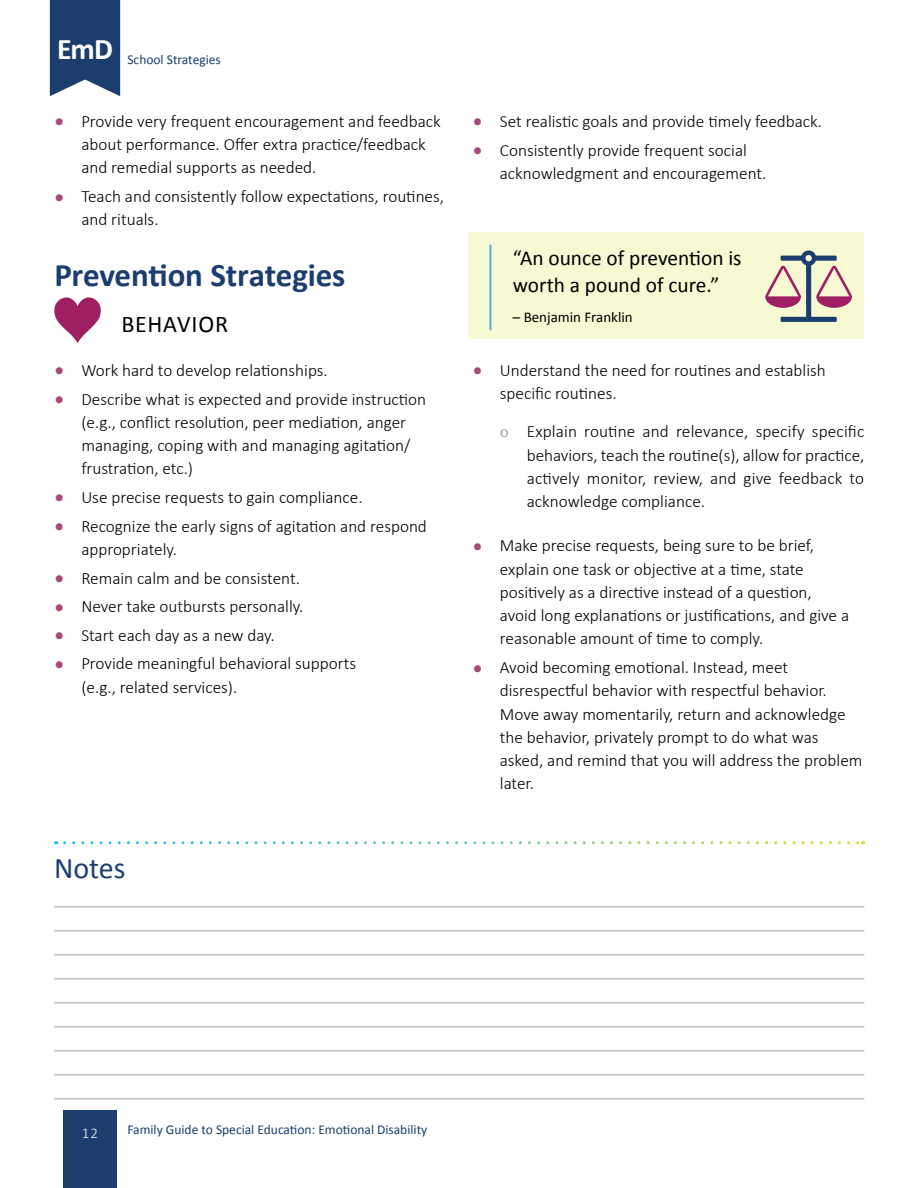
<style>
.page{position:relative;width:918px;height:1188px;background:#fff}
.page>*{position:absolute;margin:0;border:0;box-sizing:border-box;transform-origin:0 0}
.t1{font:700 33px "Calibri";letter-spacing:-.005em;color:#1b3e6f}
.t2{font:30px "Calibri";color:#1b3e6f}
.t3{font:700 30px "Calibri";color:#fff}
.t4{font:24px "Calibri";letter-spacing:.035em;color:#000}
.t5{font:21.3px/26.8px "Calibri";color:#000}
.t6{font:300 17.25px/23.2px "Calibri";color:#000}
.t7{font:15px "Calibri";color:#000}
.t8{font:300 15px "Calibri";color:#fff}
.t9{font:13.5px "Calibri";color:#1b3e6f}
.s1{font-weight:700;font-size:19.5px;color:#a74a7a}
.s2{font-family:"Minion Pro";font-weight:400;color:#939598}
</style>
<div class="page">
<svg style="left:54px;top:297px;width:47px;height:46px"></svg>
<svg style="left:64px;top:841px;width:799px;height:3px"></svg>
<svg style="left:50px;top:0;width:70px;height:96px;background:#2e4e7b"></svg>
<div style="left:63px;top:1111px;width:54px;height:77px;background:#1b3e6f"></div>
<hr style="left:54px;top:906px;width:810px;height:2px;background:#bcbec0">
<hr style="left:54px;top:930px;width:810px;height:2px;background:#bcbec0">
<hr style="left:54px;top:954px;width:810px;height:2px;background:#bcbec0">
<hr style="left:54px;top:978px;width:810px;height:2px;background:#bcbec0">
<hr style="left:54px;top:1002px;width:810px;height:2px;background:#bcbec0">
<hr style="left:54px;top:1026px;width:810px;height:2px;background:#bcbec0">
<hr style="left:54px;top:1050px;width:810px;height:2px;background:#bcbec0">
<hr style="left:54px;top:1074px;width:810px;height:2px;background:#bcbec0">
<hr style="left:54px;top:1098px;width:810px;height:2px;background:#bcbec0">
<div style="left:468px;top:232px;width:396px;height:107px;background:#f7f9d3"></div>
<hr style="left:489px;top:245px;width:2px;height:85px;background:#60a9dd">
<svg style="left:765px;top:250px;width:87px;height:72px"></svg>
<h2 class="t3" style="left:57px;top:28px;width:57px">EmD</h2>
<p class="t9" style="left:127px;top:50px;width:95px">School Strategies</p>
<p class="t6" style="left:81px;top:109px;width:361px;text-indent:-27px"><span class="s1">•</span> Provide very frequent encouragement and feedback about performance. Offer extra practice/feedback and remedial supports as needed.</p>
<p class="t6" style="left:81px;top:185px;width:364px;text-indent:-27px"><span class="s1">•</span> Teach and consistently follow expectations, routines, and rituals.</p>
<h1 class="t1" style="left:54px;top:252px;width:293px">Prevention Strategies</h1>
<h3 class="t4" style="left:122px;top:308px;width:108px">BEHAVIOR</h3>
<p class="t6" style="left:54px;top:358px;width:275px"><span class="s1">•</span> Work hard to develop relationships.</p>
<p class="t6" style="left:81px;top:387px;width:346px;text-indent:-27px"><span class="s1">•</span> Describe what is expected and provide instruction (e.g., conflict resolution, peer mediation, anger managing, coping with and managing agitation/ frustration, etc.)</p>
<p class="t6" style="left:54px;top:485px;width:310px"><span class="s1">•</span> Use precise requests to gain compliance.</p>
<p class="t6" style="left:81px;top:514px;width:347px;text-indent:-27px"><span class="s1">•</span> Recognize the early signs of agitation and respond appropriately.</p>
<p class="t6" style="left:54px;top:566px;width:247px"><span class="s1">•</span> Remain calm and be consistent.</p>
<p class="t6" style="left:54px;top:595px;width:251px"><span class="s1">•</span> Never take outbursts personally.</p>
<p class="t6" style="left:54px;top:623px;width:222px"><span class="s1">•</span> Start each day as a new day.</p>
<p class="t6" style="left:81px;top:652px;width:276px;text-indent:-27px"><span class="s1">•</span> Provide meaningful behavioral supports (e.g., related services).</p>
<h2 class="t2" style="left:54px;top:847px;width:73px">Notes</h2>
<p class="t6" style="left:473px;top:109px;width:351px"><span class="s1">•</span> Set realistic goals and provide timely feedback.</p>
<p class="t6" style="left:500px;top:138px;width:268px;text-indent:-27px"><span class="s1">•</span> Consistently provide frequent social acknowledgment and encouragement.</p>
<p class="t5" style="left:513px;top:244px;width:230px">“An ounce of prevention is worth a pound of cure.”</p>
<p class="t7" style="left:513px;top:307px;width:121px">– Benjamin Franklin</p>
<p class="t6" style="left:500px;top:358px;width:328px;text-indent:-27px"><span class="s1">•</span> Understand the need for routines and establish specific routines.</p>
<p class="t6" style="left:527px;top:420px;width:339px;text-align:justify;text-indent:-27px"><span class="s2">Ŝ</span> Explain routine and relevance, specify specific behaviors, teach the routine(s), allow for practice, actively monitor, review, and give feedback to acknowledge compliance.</p>
<p class="t6" style="left:500px;top:534px;width:351px;text-indent:-27px"><span class="s1">•</span> Make precise requests, being sure to be brief, explain one task or objective at a time, state positively as a directive instead of a question, avoid long explanations or justifications, and give a reasonable amount of time to comply.</p>
<p class="t6" style="left:500px;top:656px;width:364px;text-indent:-27px"><span class="s1">•</span> Avoid becoming emotional. Instead, meet disrespectful behavior with respectful behavior.<br>Move away momentarily, return and acknowledge the behavior, privately prompt to do what was asked, and remind that you will address the problem later.</p>
<p class="t8" style="left:82px;top:1124px;width:18px">12</p>
<p class="t9" style="left:127px;top:1121px;width:301px">Family Guide to Special Education: Emotional Disability</p>
</div>
